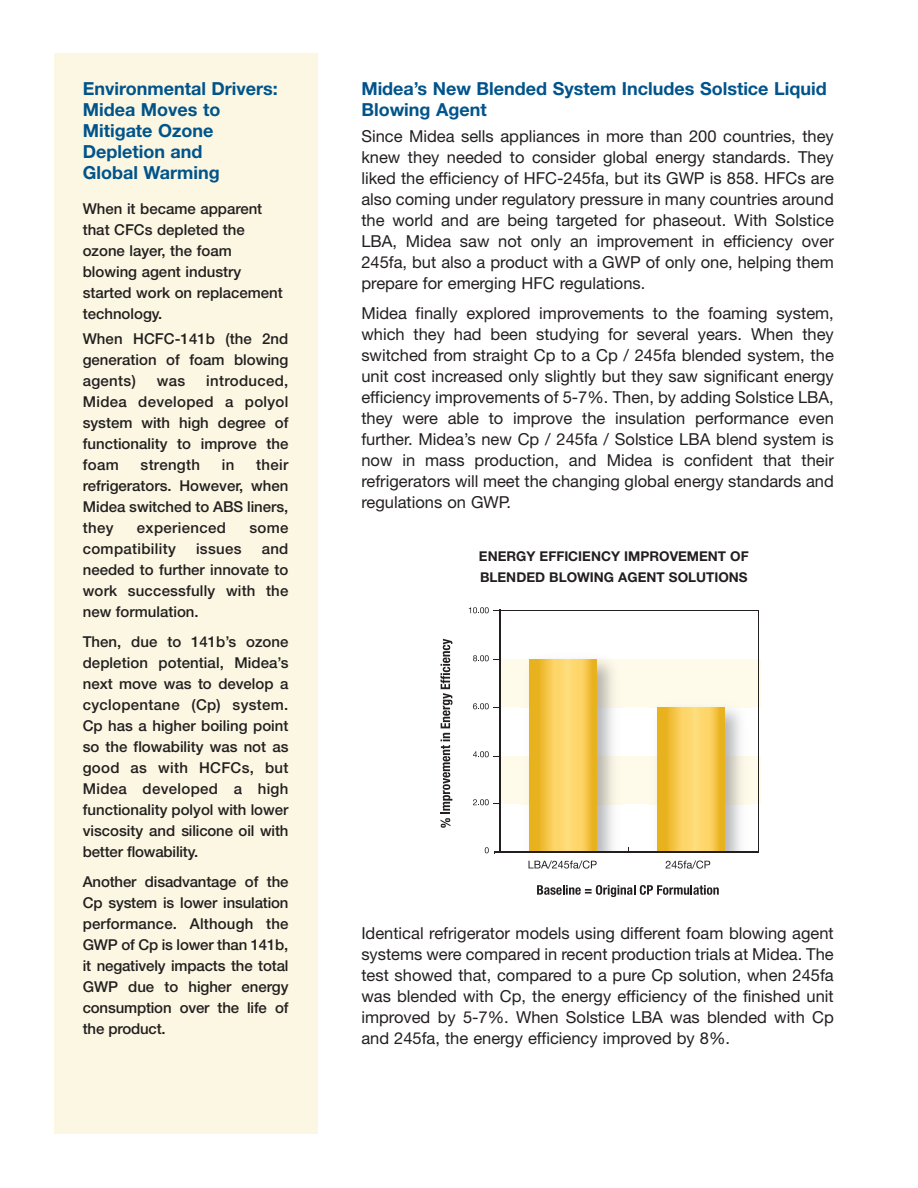
<style>
.page{position:relative;width:918px;height:1188px;background:#fff}
.page>*{position:absolute;margin:0;border:0;box-sizing:border-box;transform-origin:0 0}
.t1{font:700 18px/21px "Helvetica Neue LT";color:#00548b}
.t2{font:16.5px/21px "Helvetica Neue LT";color:#231f20;text-align:justify}
.t3{font:500 15px/21px "Helvetica Neue LT";color:#231f20;text-align:justify}
.t4{font:500 15px "Helvetica Neue LT";letter-spacing:.02em;color:#231f20}
.t5{font:700 13.5px/21px "Helvetica Neue LT";color:#231f20}
</style>
<div class="page">
<div style="left:54px;top:54px;width:263px;height:1080px;background:#fbf7e2"></div>
<div style="left:500px;top:757px;width:260px;height:47px;background:#fefbea"></div>
<div style="left:500px;top:660px;width:260px;height:47px;background:#fefbea"></div>
<img style="left:521px;top:659px;width:102px;height:192px">
<img style="left:521px;top:757px;width:102px;height:47px">
<img style="left:521px;top:660px;width:102px;height:47px">
<svg style="left:530px;top:659px;width:66px;height:192px;background:#f5c850"></svg>
<img style="left:648px;top:707px;width:103px;height:144px">
<img style="left:648px;top:757px;width:103px;height:47px">
<svg style="left:658px;top:707px;width:66px;height:144px;background:#f5c84f"></svg>
<hr style="left:499px;top:610px;width:1px;height:242px;background:#231f20">
<hr style="left:495px;top:851px;width:264px;height:2px;background:#231f20">
<hr style="left:493px;top:610px;width:266px;height:1px;background:#231f20">
<hr style="left:758px;top:610px;width:1px;height:243px;background:#231f20">
<svg style="left:469px;top:607px;width:20px;height:6px"></svg>
<svg style="left:473px;top:655px;width:26px;height:6px"></svg>
<svg style="left:473px;top:703px;width:26px;height:6px"></svg>
<svg style="left:473px;top:751px;width:26px;height:6px"></svg>
<svg style="left:473px;top:799px;width:26px;height:6px"></svg>
<svg style="left:485px;top:847px;width:4px;height:6px"></svg>
<svg style="left:666px;top:861px;width:44px;height:8px"></svg>
<svg style="left:529px;top:861px;width:68px;height:8px"></svg>
<svg style="left:537px;top:885px;width:182px;height:12px"></svg>
<svg style="left:440px;top:639px;width:12px;height:189px"></svg>
<p class="t1" style="left:83px;top:78px;width:197px">Environmental Drivers:<br>Midea Moves to<br>Mitigate Ozone<br>Depletion and<br>Global Warming</p>
<p class="t3" style="left:83px;top:198px;width:202px;text-align:left">When it became apparent that CFCs depleted the ozone layer, the foam blowing agent industry started work on replacement technology.</p>
<p class="t3" style="left:83px;top:328px;width:207px">When HCFC-141b (the 2nd generation of foam blowing agents)</p>
<p class="t3" style="left:83px;top:370px;width:207px;text-indent:124px">introduced, Midea developed a polyol system with high degree of functionality to improve the foam</p>
<p class="t3" style="left:157px;top:370px;width:30px">was</p>
<p class="t3" style="left:83px;top:454px;width:207px;text-indent:174px">their refrigerators. However, when Midea switched to ABS liners, they</p>
<p class="t4" style="left:141px;top:456px;width:61px">strength</p>
<p class="t3" style="left:222px;top:454px;width:14px">in</p>
<p class="t4" style="left:137px;top:519px;width:90px">experienced</p>
<p class="t3" style="left:249px;top:517px;width:41px">some</p>
<p class="t4" style="left:83px;top:540px;width:95px">compatibility</p>
<p class="t3" style="left:196px;top:538px;width:47px">issues</p>
<p class="t3" style="left:83px;top:538px;width:207px;text-indent:179px">and needed to further innovate to work successfully with the new formulation.</p>
<p class="t3" style="left:83px;top:631px;width:207px">Then, due to 141b’s ozone depletion potential, Midea’s next move was to develop a cyclopentane (Cp) system.<br>Cp has a higher boiling point so the flowability was not as good as with HCFCs, but Midea developed a high functionality polyol with lower viscosity and silicone oil with better flowability.</p>
<p class="t3" style="left:83px;top:871px;width:207px">Another disadvantage of the Cp system is lower insulation performance. Although the GWP of Cp is lower than 141b, it negatively impacts the total GWP due to higher energy consumption over the life of the product.</p>
<p class="t1" style="left:361px;top:78px;width:467px">Midea’s New Blended System Includes Solstice Liquid<br>Blowing Agent</p>
<p class="t2" style="left:361px;top:125px;width:474px">Since Midea sells appliances in more than 200 countries, they knew they needed to consider global energy standards. They liked the efficiency of HFC-245fa, but its GWP is 858. HFCs are also coming under regulatory pressure in many countries around the world and are being targeted for phaseout. With Solstice LBA, Midea saw not only an improvement in efficiency over 245fa, but also a product with a GWP of only one, helping them prepare for emerging HFC regulations.</p>
<p class="t2" style="left:361px;top:302px;width:474px">Midea finally explored improvements to the foaming system, which they had been studying for several years. When they switched from straight Cp to a Cp / 245fa blended system, the unit cost increased only slightly but they saw significant energy efficiency improvements of 5-7%. Then, by adding Solstice LBA, they were able to improve the insulation performance even further. Midea’s new Cp / 245fa / Solstice LBA blend system is now in mass production, and Midea is confident that their refrigerators will meet the changing global energy standards and regulations on GWP.</p>
<p class="t5" style="left:479px;top:545px;width:271px">ENERGY EFFICIENCY IMPROVEMENT OF<br>BLENDED BLOWING AGENT SOLUTIONS</p>
<p class="t2" style="left:361px;top:923px;width:474px">Identical refrigerator models using different foam blowing agent systems were compared in recent production trials at Midea. The test showed that, compared to a pure Cp solution, when 245fa was blended with Cp, the energy efficiency of the finished unit improved by 5-7%. When Solstice LBA was blended with Cp and 245fa, the energy efficiency improved by 8%.</p>
</div>
